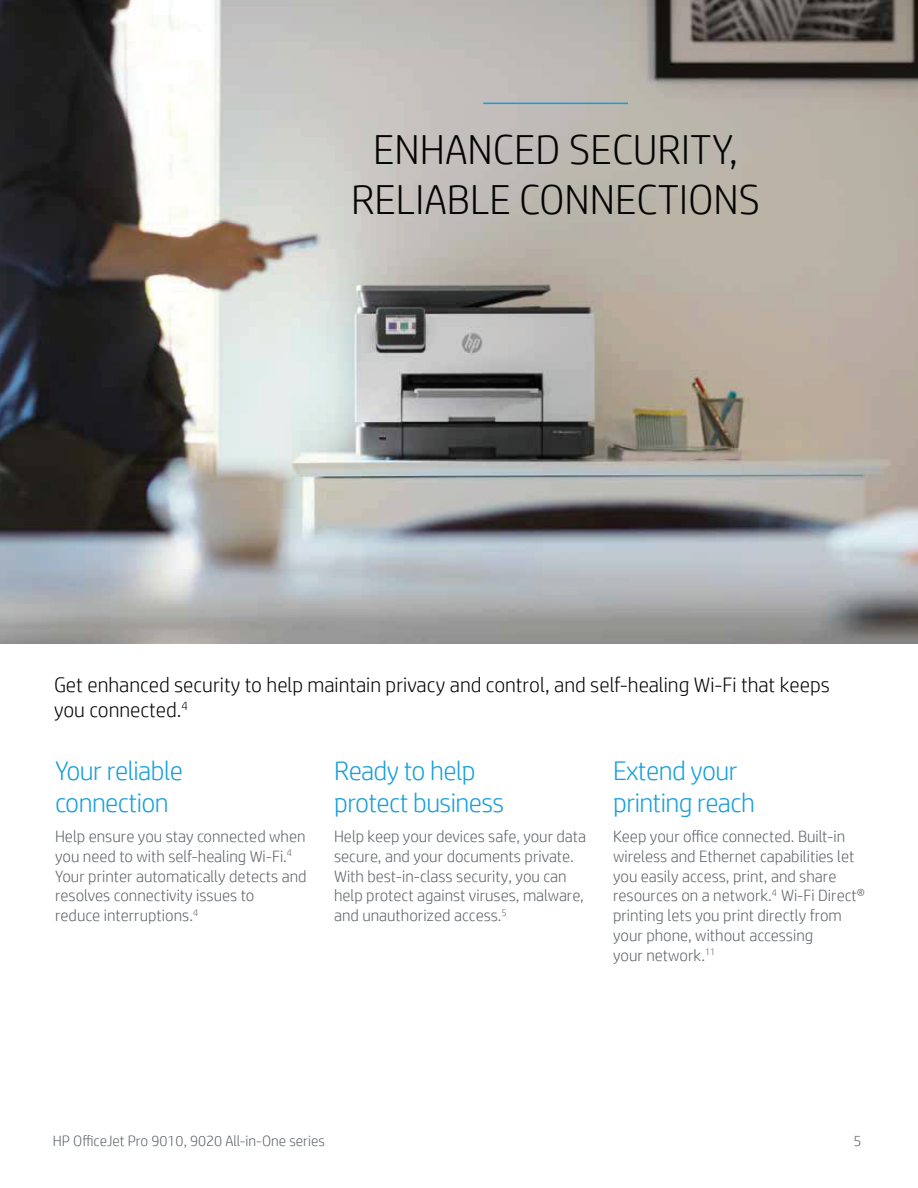
<style>
.page{position:relative;width:918px;height:1188px;background:#fff}
.page>*{position:absolute;margin:0;border:0;box-sizing:border-box;transform-origin:0 0}
.t1{font:300 42px/50.4px "HP Simplified";color:#040503;text-align:center}
.t2{font:300 27px/32.4px "HP Simplified";letter-spacing:-.02em;color:#159fda}
.t3{font:300 21px/25.2px "HP Simplified";color:#040503}
.t4{font:300 16.5px/19.8px "HP Simplified";color:#5e6469}
.t5{font:300 15px "HP Simplified";color:#5e6469}
</style>
<div class="page">
<img style="left:0;top:0;width:918px;height:644px">
<hr style="left:483px;top:103px;width:145px;height:1px;background:#159fda">
<p class="t1" style="left:351px;top:123px;width:411px">ENHANCED SECURITY,<br>RELIABLE CONNECTIONS</p>
<p class="t3" style="left:54px;top:672px;width:777px">Get enhanced security to help maintain privacy and control, and self-healing Wi-Fi that keeps you connected.<sup>4</sup></p>
<p class="t2" style="left:55px;top:754px;width:130px">Your reliable connection</p>
<p class="t4" style="left:55px;top:826px;width:253px">Help ensure you stay connected when you need to with self-healing Wi-Fi.<sup>4<br></sup>Your printer automatically detects and resolves connectivity issues to<br>reduce interruptions.<sup>4</sup></p>
<p class="t2" style="left:334px;top:754px;width:172px">Ready to help protect business</p>
<p class="t4" style="left:334px;top:826px;width:253px">Help keep your devices safe, your data secure, and your documents private.<br>With best-in-class security, you can help protect against viruses, malware, and unauthorized access.<sup>5</sup></p>
<p class="t2" style="left:613px;top:754px;width:143px">Extend your printing reach</p>
<p class="t4" style="left:613px;top:826px;width:254px">Keep your office connected. Built-in wireless and Ethernet capabilities let you easily access, print, and share resources on a network.<sup>4</sup> Wi-Fi Direct® printing lets you print directly from your phone, without accessing<br>your network.<sup>11</sup></p>
<p class="t5" style="left:53px;top:1133px;width:274px">HP OfficeJet Pro 9010, 9020 All-in-One series</p>
<p class="t5" style="left:853px;top:1133px;width:10px">5</p>
</div>
